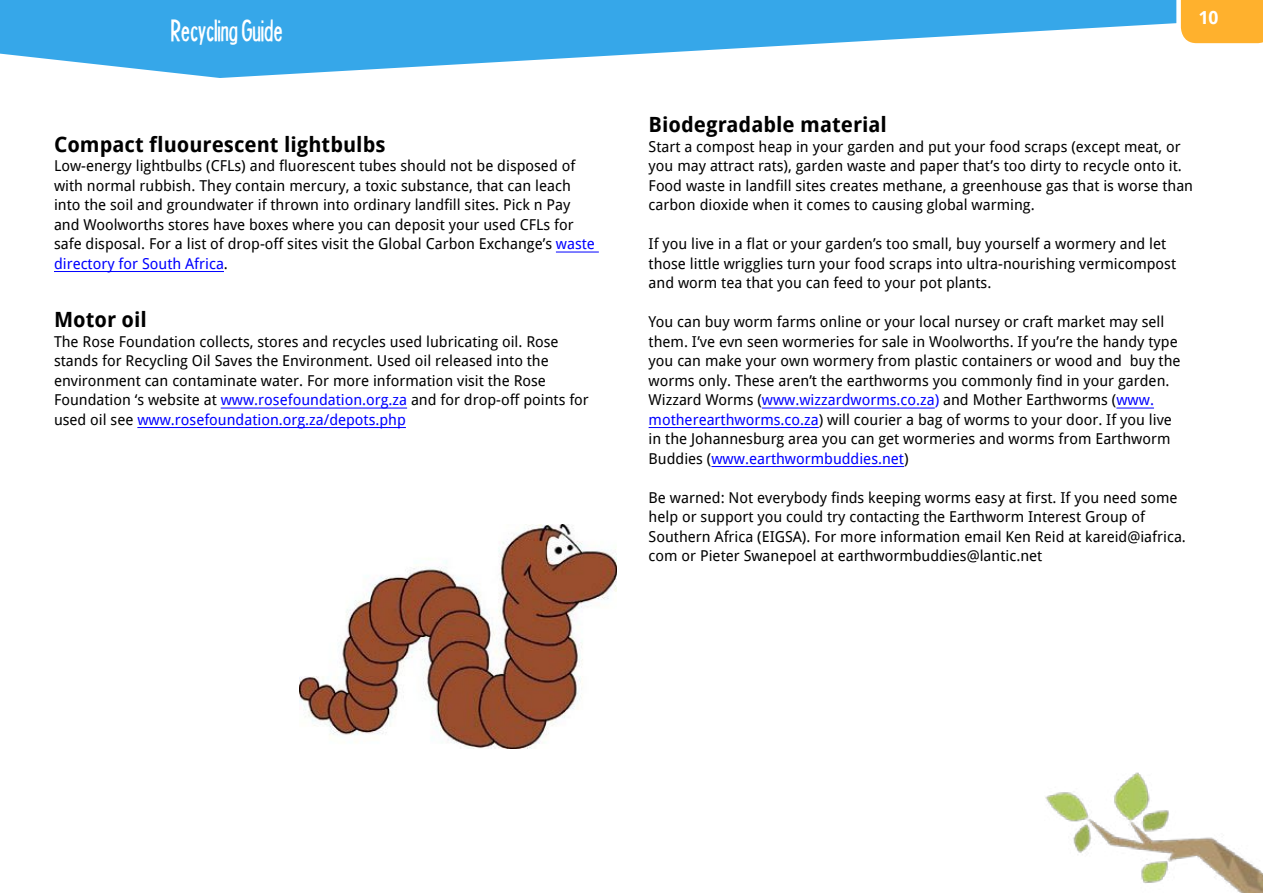
<style>
.page{position:relative;width:1263px;height:893px;background:#fff}
.page>*{position:absolute;margin:0;border:0;box-sizing:border-box;transform-origin:0 0}
.t1{font:27px "Headline Two HPLHS";color:#fff}
.t2{font:700 21px "Droid Sans";color:#000}
.t3{font:700 18px "Droid Sans";color:#fff}
.t4{font:15px/19.5px "Droid Sans";color:#000}
.s1{color:#00f}
</style>
<div class="page">
<svg style="left:0;top:0;width:1174px;height:78px;fill:#36a7e9"></svg>
<svg style="left:1174px;top:0;width:89px;height:44px;background:#fcb843"></svg>
<img style="left:1045px;top:772px;width:218px;height:121px">
<hr style="left:762px;top:408px;width:173px;height:1px;background:#00f">
<hr style="left:1116px;top:408px;width:38px;height:1px;background:#00f">
<hr style="left:649px;top:427px;width:170px;height:1px;background:#00f">
<hr style="left:711px;top:466px;width:193px;height:1px;background:#00f">
<img style="left:299px;top:524px;width:317px;height:225px">
<hr style="left:556px;top:252px;width:43px;height:1px;background:#00f">
<hr style="left:54px;top:271px;width:170px;height:1px;background:#00f">
<hr style="left:221px;top:408px;width:186px;height:1px;background:#00f">
<hr style="left:137px;top:427px;width:269px;height:1px;background:#00f">
<h1 class="t1" style="left:172px;top:14px;width:113px">Recycling Guide</h1>
<h2 class="t2" style="left:54px;top:130px;width:333px">Compact fluourescent lightbulbs</h2>
<p class="t4" style="left:54px;top:156px;width:542px">Low-energy lightbulbs (CFLs) and fluorescent tubes should not be disposed of with normal rubbish. They contain mercury, a toxic substance, that can leach into the soil and groundwater if thrown into ordinary landfill sites. Pick n Pay and Woolworths stores have boxes where you can deposit your used CFLs for safe disposal. For a list of drop-off sites visit the Global Carbon Exchange’s <span class="s1">waste directory for South Africa</span>.</p>
<h2 class="t2" style="left:54px;top:306px;width:94px">Motor oil</h2>
<p class="t4" style="left:54px;top:331px;width:536px">The Rose Foundation collects, stores and recycles used lubricating oil. Rose stands for Recycling Oil Saves the Environment. Used oil released into the environment can contaminate water. For more information visit the Rose Foundation ‘s website at <span class="s1">www.rosefoundation.org.za</span> and for drop-off points for used oil see <span class="s1">www.rosefoundation.org.za/depots.php</span></p>
<p class="t3" style="left:1199px;top:6px;width:21px">10</p>
<h2 class="t2" style="left:649px;top:111px;width:240px">Biodegradable material</h2>
<p class="t4" style="left:649px;top:136px;width:546px">Start a compost heap in your garden and put your food scraps (except meat, or you may attract rats), garden waste and paper that’s too dirty to recycle onto it.<br>Food waste in landfill sites creates methane, a greenhouse gas that is worse than carbon dioxide when it comes to causing global warming.</p>
<p class="t4" style="left:649px;top:234px;width:529px">If you live in a flat or your garden’s too small, buy yourself a wormery and let those little wrigglies turn your food scraps into ultra-nourishing vermicompost and worm tea that you can feed to your pot plants.</p>
<p class="t4" style="left:649px;top:312px;width:533px">You can buy worm farms online or your local nursey or craft market may sell them. I’ve evn seen wormeries for sale in Woolworths. If you’re the handy type you can make your own wormery from plastic containers or wood and buy the worms only. These aren’t the earthworms you commonly find in your garden.<br>Wizzard Worms (<span class="s1">www.wizzardworms.co.za)</span> and Mother Earthworms (<span class="s1">www. motherearthworms.co.za</span>) will courier a bag of worms to your door. If you live in the Johannesburg area you can get wormeries and worms from Earthworm Buddies (<span class="s1">www.earthwormbuddies.net</span>)</p>
<p class="t4" style="left:649px;top:487px;width:539px">Be warned: Not everybody finds keeping worms easy at first. If you need some help or support you could try contacting the Earthworm Interest Group of Southern Africa (EIGSA). For more information email Ken Reid at kareid@iafrica. com or Pieter Swanepoel at earthwormbuddies@lantic.net</p>
</div>
